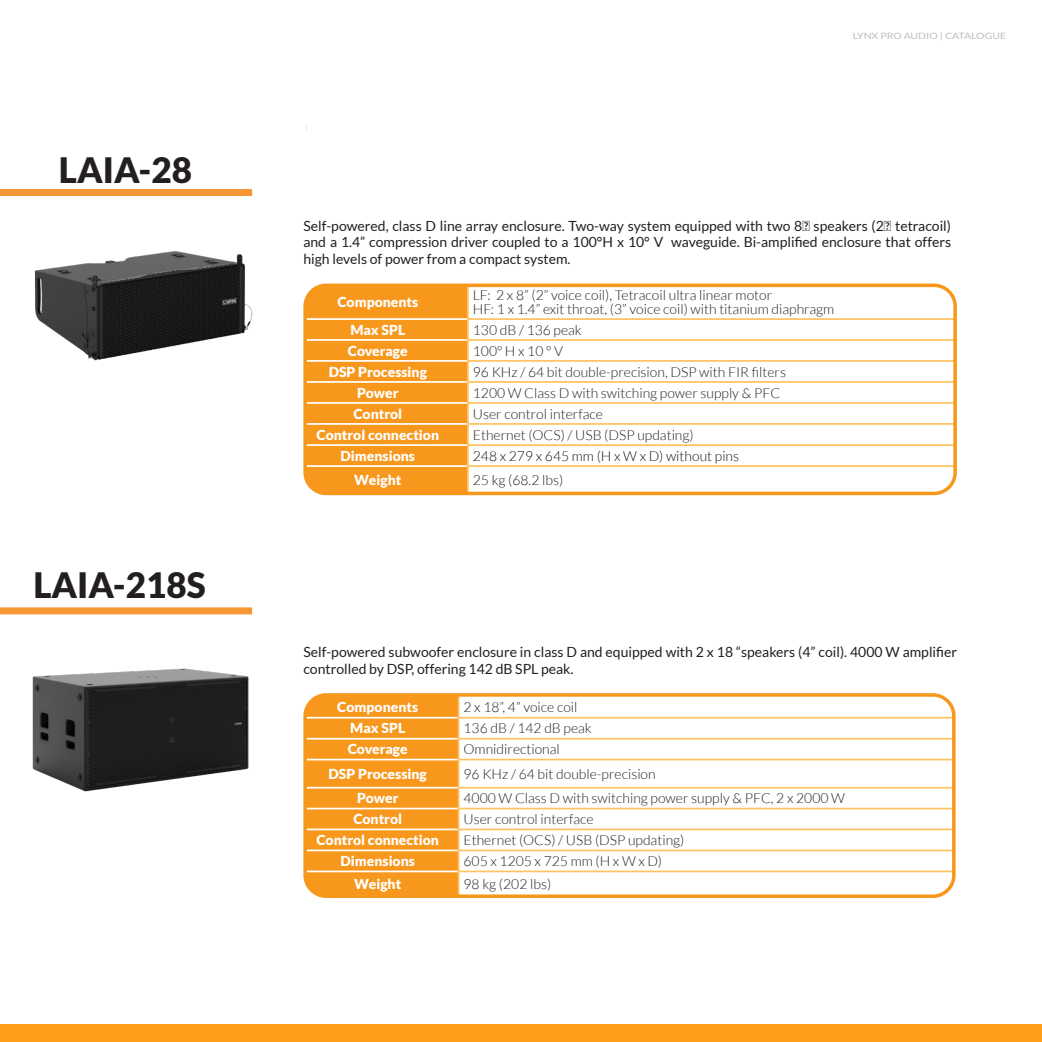
<style>
.page{position:relative;width:1042px;height:1042px;background:#fff}
.page>*{position:absolute;margin:0;border:0;box-sizing:border-box;transform-origin:0 0}
.t1{font:900 35px "Lato";color:#231f20}
.t2{font:14px/16.8px "Lato";color:#231f20;text-align:justify}
.t3{font:300 13.83px/13.8px "Lato";color:#231f20}
.t4{font:900 13.83px "Lato";color:#fff}
.t5{font:300 13.83px "Lato";color:#141413}
.t6{font:8.75px "Lato";color:#bcbdc0;scale:1.2 1}
</style>
<div class="page">
<div style="left:0;top:1024px;width:1042px;height:18px;background:#ff9e1b"></div>
<div style="left:0;top:189px;width:252px;height:7px;background:#f79634"></div>
<div style="left:0;top:607px;width:252px;height:7px;background:#f79634"></div>
<img style="left:32px;top:668px;width:217px;height:124px">
<img style="left:29px;top:189px;width:224px;height:172px">
<hr style="left:458px;top:695px;width:496px;height:1px;background:#ffc260">
<hr style="left:458px;top:717px;width:496px;height:1px;background:#ffc260">
<hr style="left:458px;top:738px;width:496px;height:1px;background:#ffc260">
<hr style="left:458px;top:759px;width:496px;height:1px;background:#ffc260">
<hr style="left:458px;top:787px;width:496px;height:1px;background:#ffc260">
<hr style="left:458px;top:849px;width:496px;height:2px;background:#ffc260">
<hr style="left:458px;top:870px;width:496px;height:2px;background:#ffc260">
<hr style="left:458px;top:896px;width:496px;height:1px;background:#ffc260">
<hr style="left:458px;top:807px;width:496px;height:2px;background:#ffc260">
<svg style="left:308px;top:698px;width:151px;height:195px;background:#f79f2d"></svg>
<hr style="left:458px;top:828px;width:496px;height:2px;background:#ffc260">
<div style="left:303px;top:693px;width:652px;height:205px;border:4px solid #f7981d;border-radius:21px"></div>
<hr style="left:467px;top:285px;width:488px;height:1px;background:#ffc260">
<hr style="left:467px;top:318px;width:488px;height:2px;background:#ffc260">
<hr style="left:467px;top:339px;width:488px;height:2px;background:#ffc260">
<hr style="left:467px;top:360px;width:488px;height:2px;background:#ffc260">
<hr style="left:467px;top:381px;width:488px;height:2px;background:#ffc260">
<hr style="left:467px;top:402px;width:488px;height:2px;background:#ffc260">
<hr style="left:467px;top:423px;width:488px;height:2px;background:#ffc260">
<hr style="left:467px;top:444px;width:488px;height:2px;background:#ffc260">
<svg style="left:308px;top:289px;width:161px;height:201px;background:#f79f2d"></svg>
<hr style="left:467px;top:465px;width:488px;height:2px;background:#ffc260">
<hr style="left:467px;top:467px;width:2px;height:26px;background:#ffc260">
<hr style="left:467px;top:493px;width:488px;height:1px;background:#ffc260">
<div style="left:303px;top:284px;width:654px;height:211px;border:4px solid #f7981d;border-radius:21px"></div>
<p class="t1" style="left:59px;top:149px;width:135px">LAIA-28</p>
<p class="t1" style="left:33px;top:565px;width:174px">LAIA-218S</p>
<p class="t6" style="left:853px;top:31px;width:129px">LYNX PRO AUDIO | CATALOGUE</p>
<p class="t2" style="left:303px;top:217px;width:649px">Self-powered, class D line array enclosure. Two-way system equipped with two 8″ speakers (2″ tetracoil) and a 1.4” compression driver coupled to a 100°H x 10° V waveguide. Bi-amplified enclosure that offers high levels of power from a compact system.</p>
<p class="t4" style="left:337px;top:294px;width:82px">Components</p>
<p class="t3" style="left:473px;top:288px;width:363px">LF: 2 x 8” (2” voice coil), Tetracoil ultra linear motor<br>HF: 1 x 1.4” exit throat, (3” voice coil) with titanium diaphragm</p>
<p class="t4" style="left:350px;top:321px;width:56px">Max SPL</p>
<p class="t3" style="left:473px;top:323px;width:110px">130 dB / 136 peak</p>
<p class="t4" style="left:348px;top:342px;width:61px">Coverage</p>
<p class="t3" style="left:473px;top:344px;width:92px">100º H x 10 º V</p>
<p class="t4" style="left:329px;top:363px;width:100px">DSP Processing</p>
<p class="t3" style="left:473px;top:365px;width:315px">96 KHz / 64 bit double-precision, DSP with FIR filters</p>
<p class="t4" style="left:357px;top:384px;width:43px">Power</p>
<p class="t3" style="left:473px;top:386px;width:309px">1200 W Class D with switching power supply &amp; PFC</p>
<p class="t4" style="left:353px;top:405px;width:50px">Control</p>
<p class="t3" style="left:473px;top:407px;width:132px">User control interface</p>
<p class="t4" style="left:317px;top:426px;width:124px">Control connection</p>
<p class="t3" style="left:473px;top:428px;width:222px">Ethernet (OCS) / USB (DSP updating)</p>
<p class="t4" style="left:341px;top:448px;width:76px">Dimensions</p>
<p class="t5" style="left:473px;top:448px;width:268px">248 x 279 x 645 mm (H x W x D) without pins</p>
<p class="t4" style="left:354px;top:472px;width:49px">Weight</p>
<p class="t3" style="left:473px;top:473px;width:92px">25 kg (68.2 lbs)</p>
<p class="t2" style="left:303px;top:643px;width:655px">Self-powered subwoofer enclosure in class D and equipped with 2 x 18 “speakers (4” coil). 4000 W amplifier controlled by DSP, offering 142 dB SPL peak.</p>
<p class="t4" style="left:337px;top:698px;width:82px">Components</p>
<p class="t3" style="left:463px;top:700px;width:115px">2 x 18”, 4” voice coil</p>
<p class="t4" style="left:350px;top:720px;width:56px">Max SPL</p>
<p class="t3" style="left:463px;top:721px;width:130px">136 dB / 142 dB peak</p>
<p class="t4" style="left:348px;top:741px;width:61px">Coverage</p>
<p class="t3" style="left:463px;top:742px;width:98px">Omnidirectional</p>
<p class="t4" style="left:329px;top:765px;width:100px">DSP Processing</p>
<p class="t3" style="left:463px;top:767px;width:194px">96 KHz / 64 bit double-precision</p>
<p class="t4" style="left:357px;top:790px;width:43px">Power</p>
<p class="t3" style="left:463px;top:791px;width:383px">4000 W Class D with switching power supply &amp; PFC, 2 x 2000 W</p>
<p class="t4" style="left:353px;top:811px;width:50px">Control</p>
<p class="t3" style="left:463px;top:812px;width:132px">User control interface</p>
<p class="t4" style="left:316px;top:832px;width:124px">Control connection</p>
<p class="t3" style="left:463px;top:833px;width:222px">Ethernet (OCS) / USB (DSP updating)</p>
<p class="t4" style="left:340px;top:853px;width:76px">Dimensions</p>
<p class="t3" style="left:463px;top:854px;width:200px">605 x 1205 x 725 mm (H x W x D)</p>
<p class="t4" style="left:354px;top:876px;width:49px">Weight</p>
<p class="t3" style="left:463px;top:877px;width:89px">98 kg (202 lbs)</p>
</div>
